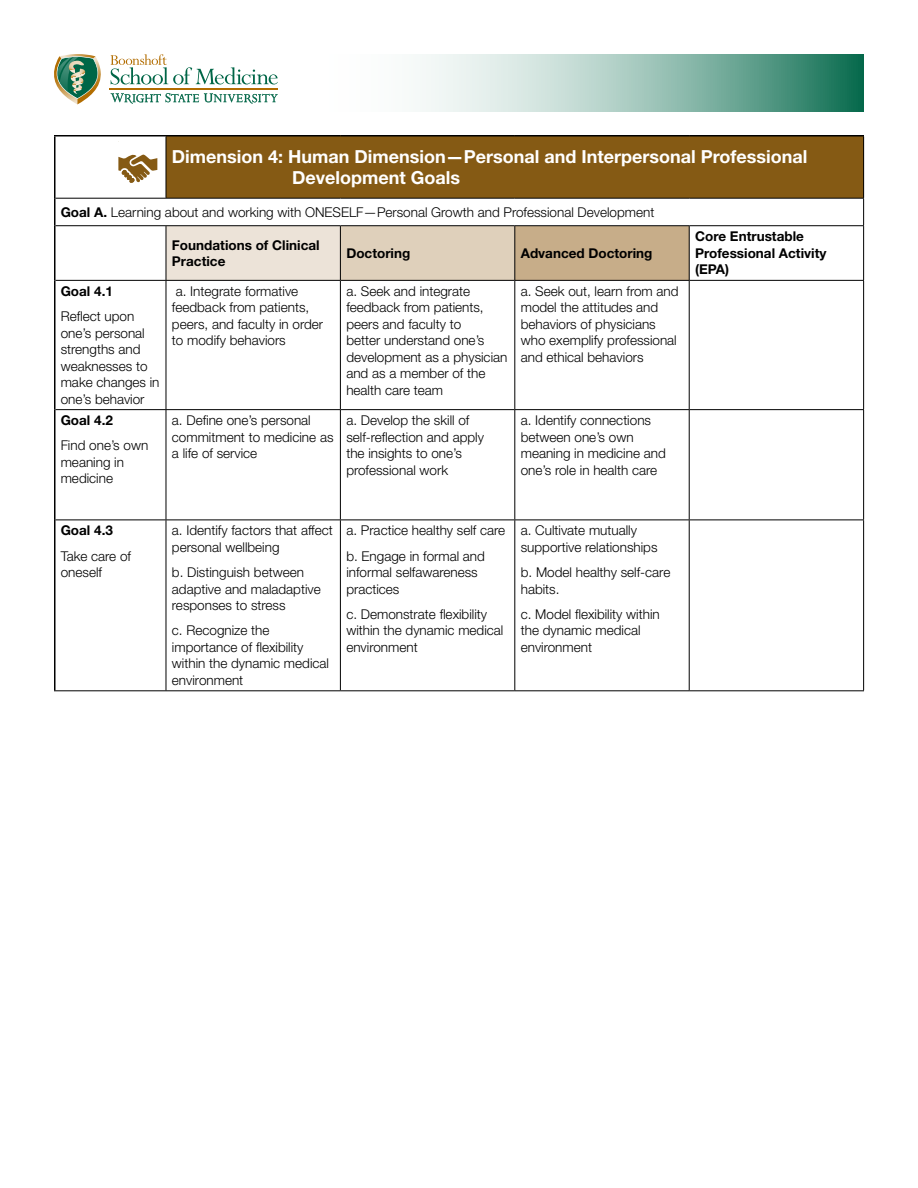
<style>
.page{position:relative;width:918px;height:1188px;background:#fff}
.page>*{position:absolute;margin:0;border:0;box-sizing:border-box;transform-origin:0 0}
.t1{font:700 18px/21.6px "Helvetica Neue LT Std";color:#fff}
.t2{font:300 13.5px/16.5px "Helvetica Neue LT Std";color:#000}
.t3{font:700 13.5px/16.5px "Helvetica Neue LT Std";color:#000}
.s1{font-weight:700}
</style>
<div class="page">
<svg style="left:54px;top:54px;width:224px;height:50px"></svg>
<hr style="left:109px;top:89px;width:169px;height:1px;background:#b26d01">
<svg style="left:420px;top:54px;width:444px;height:57px;background:#98c1b5"></svg>
<div style="left:166px;top:136px;width:698px;height:62px;background:#855a14"></div>
<div style="left:166px;top:226px;width:174px;height:54px;background:#ece3d8"></div>
<div style="left:340px;top:226px;width:175px;height:54px;background:#dfd0bb"></div>
<div style="left:515px;top:226px;width:174px;height:54px;background:#c7ad89"></div>
<svg style="left:167px;top:281px;width:696px;height:409px"></svg>
<hr style="left:54px;top:135px;width:112px;height:1px;background:#000">
<hr style="left:54px;top:137px;width:2px;height:61px;background:#000">
<hr style="left:166px;top:135px;width:174px;height:1px;background:#000">
<hr style="left:340px;top:135px;width:175px;height:1px;background:#000">
<hr style="left:515px;top:135px;width:174px;height:1px;background:#000">
<hr style="left:689px;top:135px;width:175px;height:1px;background:#000">
<hr style="left:54px;top:198px;width:2px;height:28px;background:#000">
<hr style="left:54px;top:226px;width:2px;height:54px;background:#000">
<hr style="left:54px;top:280px;width:2px;height:130px;background:#000">
<hr style="left:54px;top:410px;width:2px;height:110px;background:#000">
<hr style="left:54px;top:520px;width:2px;height:170px;background:#000">
<hr style="left:166px;top:137px;width:1px;height:61px;background:#000">
<hr style="left:863px;top:137px;width:1px;height:61px;background:#000">
<hr style="left:56px;top:198px;width:110px;height:1px;background:#000">
<hr style="left:166px;top:198px;width:174px;height:1px;background:#000">
<hr style="left:340px;top:198px;width:175px;height:1px;background:#000">
<hr style="left:515px;top:198px;width:174px;height:1px;background:#000">
<hr style="left:689px;top:198px;width:175px;height:1px;background:#000">
<svg style="left:690px;top:199px;width:174px;height:210px"></svg>
<hr style="left:56px;top:225px;width:110px;height:1px;background:#000">
<hr style="left:166px;top:225px;width:174px;height:1px;background:#000">
<hr style="left:166px;top:226px;width:1px;height:54px;background:#000">
<hr style="left:340px;top:225px;width:175px;height:1px;background:#000">
<hr style="left:340px;top:226px;width:1px;height:54px;background:#000">
<hr style="left:515px;top:225px;width:174px;height:1px;background:#000">
<hr style="left:514px;top:226px;width:1px;height:54px;background:#000">
<hr style="left:689px;top:225px;width:175px;height:1px;background:#000">
<hr style="left:689px;top:226px;width:1px;height:54px;background:#000">
<hr style="left:863px;top:226px;width:1px;height:54px;background:#000">
<hr style="left:56px;top:280px;width:110px;height:1px;background:#000">
<hr style="left:166px;top:280px;width:174px;height:1px;background:#000">
<hr style="left:166px;top:281px;width:1px;height:128px;background:#000">
<hr style="left:340px;top:280px;width:175px;height:1px;background:#000">
<hr style="left:340px;top:281px;width:1px;height:128px;background:#000">
<hr style="left:515px;top:280px;width:174px;height:1px;background:#000">
<hr style="left:514px;top:281px;width:1px;height:128px;background:#000">
<hr style="left:689px;top:280px;width:175px;height:1px;background:#000">
<hr style="left:689px;top:281px;width:1px;height:128px;background:#000">
<hr style="left:863px;top:281px;width:1px;height:128px;background:#000">
<hr style="left:56px;top:409px;width:110px;height:1px;background:#000">
<hr style="left:166px;top:409px;width:174px;height:1px;background:#000">
<hr style="left:166px;top:410px;width:1px;height:110px;background:#000">
<hr style="left:340px;top:409px;width:175px;height:1px;background:#000">
<hr style="left:340px;top:410px;width:1px;height:110px;background:#000">
<hr style="left:515px;top:409px;width:174px;height:1px;background:#000">
<hr style="left:514px;top:410px;width:1px;height:110px;background:#000">
<hr style="left:689px;top:409px;width:175px;height:1px;background:#000">
<hr style="left:689px;top:410px;width:1px;height:110px;background:#000">
<hr style="left:863px;top:410px;width:1px;height:110px;background:#000">
<hr style="left:56px;top:520px;width:110px;height:1px;background:#000">
<hr style="left:166px;top:520px;width:174px;height:1px;background:#000">
<hr style="left:166px;top:520px;width:1px;height:170px;background:#000">
<hr style="left:340px;top:520px;width:175px;height:1px;background:#000">
<hr style="left:340px;top:520px;width:1px;height:170px;background:#000">
<hr style="left:515px;top:520px;width:174px;height:1px;background:#000">
<hr style="left:514px;top:520px;width:1px;height:170px;background:#000">
<hr style="left:689px;top:520px;width:175px;height:1px;background:#000">
<hr style="left:689px;top:520px;width:1px;height:170px;background:#000">
<hr style="left:863px;top:520px;width:1px;height:170px;background:#000">
<hr style="left:54px;top:690px;width:112px;height:1px;background:#000">
<hr style="left:166px;top:690px;width:174px;height:1px;background:#000">
<hr style="left:340px;top:690px;width:175px;height:1px;background:#000">
<hr style="left:515px;top:690px;width:174px;height:1px;background:#000">
<hr style="left:689px;top:690px;width:175px;height:1px;background:#000">
<svg style="left:118px;top:154px;width:39px;height:29px"></svg>
<h1 class="t1" style="left:292px;top:145px;width:517px;text-indent:-120px">Dimension 4: Human Dimension—Personal and Interpersonal Professional<br>Development Goals</h1>
<p class="t2" style="left:61px;top:203px;width:595px"><span class="s1">Goal A.</span> Learning about and working with ONESELF—Personal Growth and Professional Development</p>
<p class="t3" style="left:172px;top:236px;width:149px">Foundations of Clinical<br>Practice</p>
<p class="t3" style="left:346px;top:244px;width:65px">Doctoring</p>
<p class="t3" style="left:521px;top:244px;width:133px">Advanced Doctoring</p>
<p class="t3" style="left:695px;top:228px;width:133px">Core Entrustable<br>Professional Activity (EPA)</p>
<p class="t3" style="left:61px;top:283px;width:54px">Goal 4.1</p>
<p class="t2" style="left:61px;top:308px;width:100px">Reflect upon one’s personal strengths and weaknesses to make changes in one’s behavior</p>
<p class="t3" style="left:61px;top:412px;width:54px">Goal 4.2</p>
<p class="t2" style="left:61px;top:437px;width:89px">Find one’s own meaning in medicine</p>
<p class="t2" style="left:172px;top:283px;width:153px">a. Integrate formative feedback from patients, peers, and faculty in order to modify behaviors</p>
<p class="t2" style="left:346px;top:283px;width:163px">a. Seek and integrate feedback from patients, peers and faculty to<br>better understand one’s development as a physician and as a member of the health care team</p>
<p class="t2" style="left:521px;top:283px;width:159px">a. Seek out, learn from and model the attitudes and behaviors of physicians who exemplify professional and ethical behaviors</p>
<p class="t2" style="left:172px;top:412px;width:163px">a. Define one’s personal commitment to medicine as a life of service</p>
<p class="t2" style="left:346px;top:412px;width:139px">a. Develop the skill of self-reflection and apply the insights to one’s professional work</p>
<p class="t2" style="left:521px;top:412px;width:147px">a. Identify connections between one’s own meaning in medicine and one’s role in health care</p>
<p class="t3" style="left:61px;top:522px;width:54px">Goal 4.3</p>
<p class="t2" style="left:61px;top:547px;width:72px">Take care of oneself</p>
<p class="t2" style="left:172px;top:522px;width:162px">a. Identify factors that affect personal wellbeing</p>
<p class="t2" style="left:172px;top:564px;width:150px">b. Distinguish between adaptive and maladaptive responses to stress</p>
<p class="t2" style="left:172px;top:622px;width:159px">c. Recognize the importance of flexibility within the dynamic medical environment</p>
<p class="t2" style="left:346px;top:518px;width:160px;line-height:25.2px">a. Practice healthy self care b. Engage in formal and</p>
<p class="t2" style="left:346px;top:564px;width:133px">informal selfawareness practices</p>
<p class="t2" style="left:346px;top:605px;width:159px">c. Demonstrate flexibility within the dynamic medical environment</p>
<p class="t2" style="left:521px;top:522px;width:138px">a. Cultivate mutually supportive relationships</p>
<p class="t2" style="left:521px;top:564px;width:151px">b. Model healthy self-care habits.</p>
<p class="t2" style="left:521px;top:605px;width:140px">c. Model flexibility within the dynamic medical environment</p>
</div>
